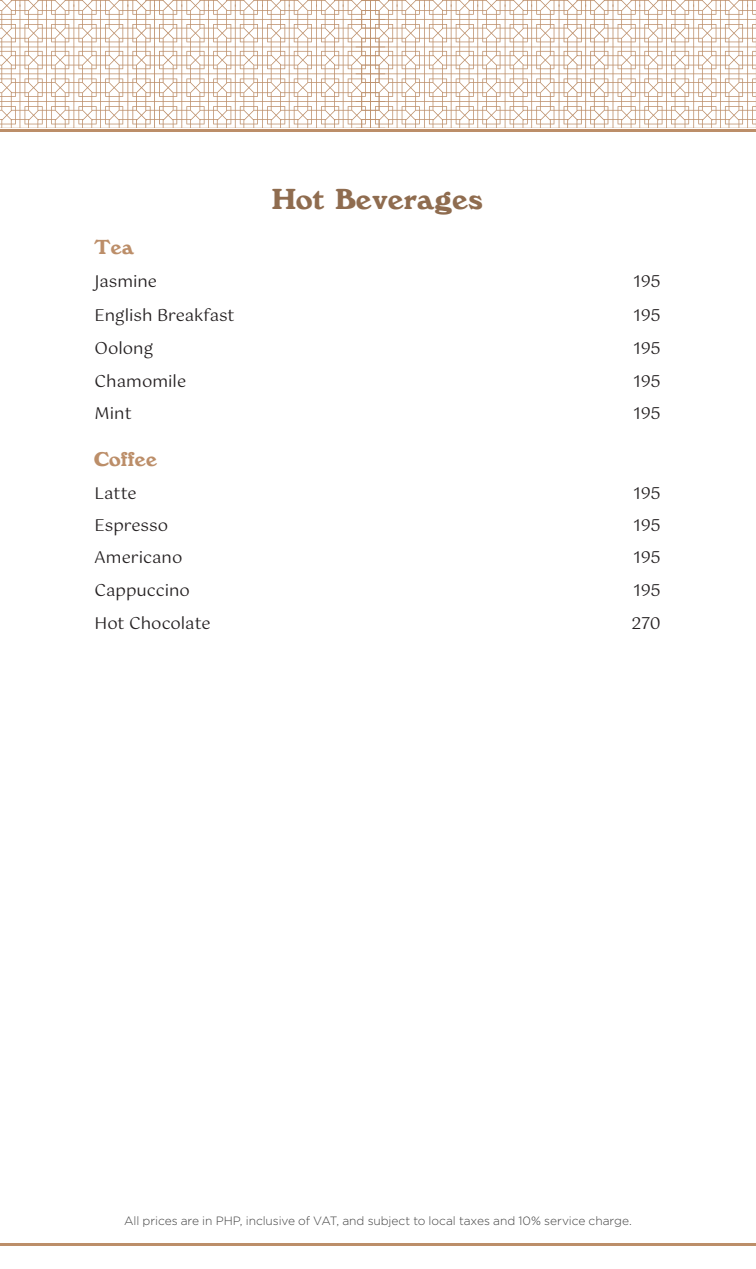
<style>
.page{position:relative;width:756px;height:1269px;background:#fff}
.page>*{position:absolute;margin:0;border:0;box-sizing:border-box;transform-origin:0 0}
.t1{font:30px "Windsor";color:#8f6c4f}
.t2{font:21px "Windsor";color:#bc8e69}
.t3{font:16.5px "Gotu";color:#231f20}
.t4{font:300 12px "Gotham";letter-spacing:-.005em;color:#424242}
</style>
<div class="page">
<svg style="left:385px;top:0;width:371px;height:128px"></svg>
<svg style="left:0;top:0;width:385px;height:128px"></svg>
<hr style="left:0;top:129px;width:756px;height:3px;background:#bc8e69">
<hr style="left:0;top:1243px;width:756px;height:3px;background:#bc8e69">
<p class="t1" style="left:272px;top:181px;width:212px">Hot Beverages</p>
<p class="t2" style="left:95px;top:234px;width:41px">Tea</p>
<p class="t3" style="left:95px;top:271px;width:64px">Jasmine</p>
<p class="t3" style="left:633px;top:271px;width:29px">195</p>
<p class="t3" style="left:95px;top:306px;width:142px">English Breakfast</p>
<p class="t3" style="left:633px;top:306px;width:29px">195</p>
<p class="t3" style="left:95px;top:339px;width:60px">Oolong</p>
<p class="t3" style="left:633px;top:339px;width:29px">195</p>
<p class="t3" style="left:95px;top:372px;width:93px">Chamomile</p>
<p class="t3" style="left:633px;top:372px;width:29px">195</p>
<p class="t3" style="left:95px;top:404px;width:39px">Mint</p>
<p class="t3" style="left:633px;top:404px;width:29px">195</p>
<p class="t2" style="left:95px;top:446px;width:64px">Coffee</p>
<p class="t3" style="left:95px;top:484px;width:44px">Latte</p>
<p class="t3" style="left:633px;top:484px;width:29px">195</p>
<p class="t3" style="left:95px;top:516px;width:75px">Espresso</p>
<p class="t3" style="left:633px;top:516px;width:29px">195</p>
<p class="t3" style="left:95px;top:548px;width:89px">Americano</p>
<p class="t3" style="left:633px;top:548px;width:29px">195</p>
<p class="t3" style="left:95px;top:581px;width:97px">Cappuccino</p>
<p class="t3" style="left:633px;top:581px;width:29px">195</p>
<p class="t3" style="left:95px;top:614px;width:118px">Hot Chocolate</p>
<p class="t3" style="left:632px;top:614px;width:31px">270</p>
<p class="t4" style="left:124px;top:1213px;width:509px">All prices are in PHP, inclusive of VAT, and subject to local taxes and 10% service charge.</p>
</div>
